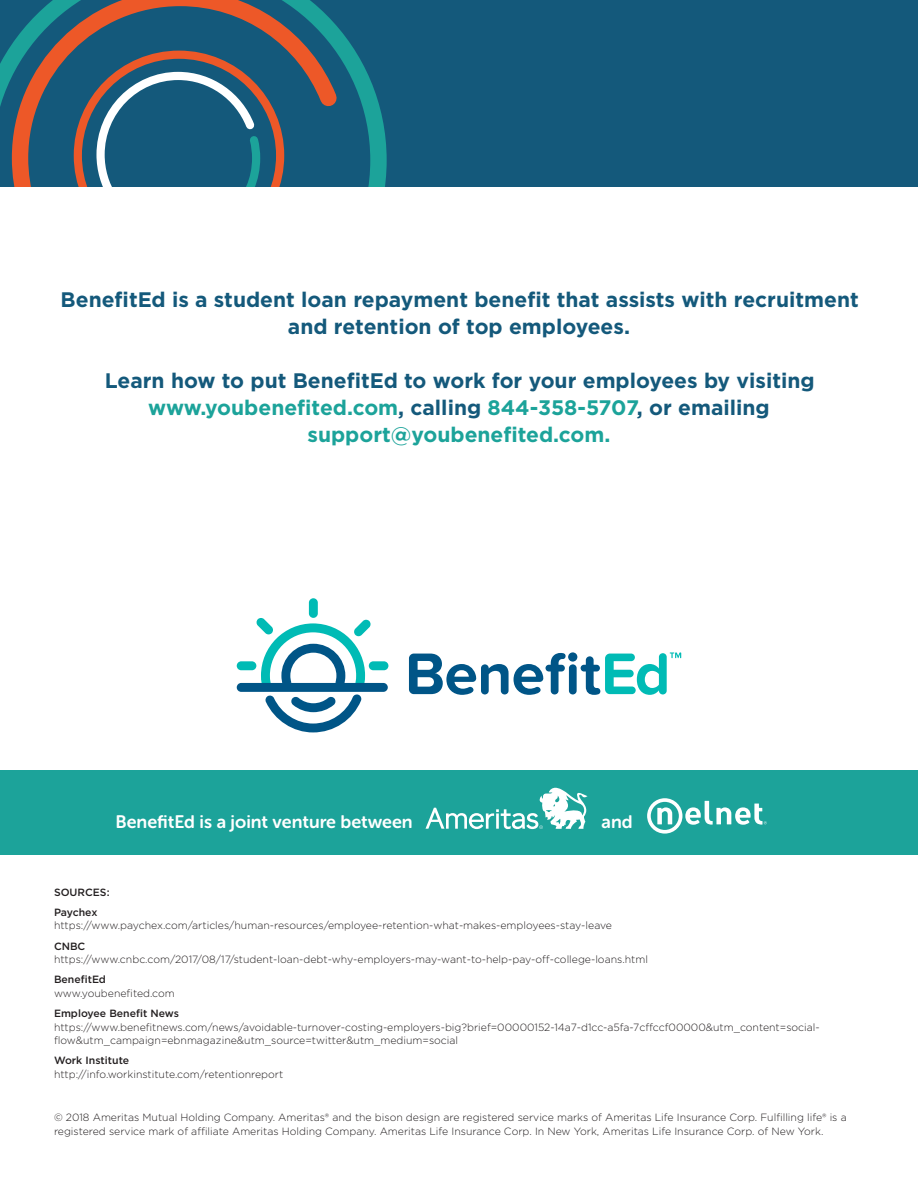
<style>
.page{position:relative;width:918px;height:1188px;background:#fff}
.page>*{position:absolute;margin:0;border:0;box-sizing:border-box;transform-origin:0 0}
.t1{font:700 21px/27px "Gotham";color:#14597b;text-align:center}
.t2{font:18px "Museo Sans Rounded 700";color:#fff}
.t3{font:300 10.5px/13.5px "Gotham";color:#231f20}
.t4{font:500 10.5px/20.2px "Gotham";color:#231f20}
.s1{color:#1ca39a}
</style>
<div class="page">
<div style="left:0;top:771px;width:918px;height:84px;background:#1ca39a"></div>
<svg style="left:409px;top:652px;width:272px;height:43px"></svg>
<div style="left:237px;top:683px;width:151px;height:9px;background:#005587;border-radius:4px"></div>
<div style="left:309px;top:598px;width:9px;height:20px;background:#00bbb5;border-radius:4px"></div>
<svg style="left:256px;top:618px;width:115px;height:114px"></svg>
<div style="left:237px;top:661px;width:19px;height:9px;background:#00bbb5;border-radius:4px"></div>
<div style="left:369px;top:661px;width:19px;height:9px;background:#00bbb5;border-radius:4px"></div>
<svg style="left:426px;top:788px;width:162px;height:41px"></svg>
<svg style="left:647px;top:798px;width:120px;height:36px"></svg>
<div style="left:0;top:0;width:918px;height:191px;background:#14597b"></div>
<svg style="left:0;top:43px;width:387px;height:144px"></svg>
<svg style="left:4px;top:0;width:346px;height:187px"></svg>
<svg style="left:264px;top:100px;width:92px;height:87px"></svg>
<svg style="left:92px;top:68px;width:172px;height:119px"></svg>
<div style="left:74px;top:51px;width:210px;height:209px;border:8px solid #ed5828;border-radius:50%"></div>
<div style="left:0;top:187px;width:918px;height:288px;background:#fff"></div>
<h1 class="t1" style="left:61px;top:286px;width:800px">BenefitEd is a student loan repayment benefit that assists with recruitment and retention of top employees.</h1>
<h1 class="t1" style="left:105px;top:367px;width:711px">Learn how to put BenefitEd to work for your employees by visiting <span class="s1">www.youbenefited.com</span>, calling <span class="s1">844-358-5707</span>, or emailing <span class="s1">support@youbenefited.com.</span></h1>
<h2 class="t2" style="left:116px;top:812px;width:299px">BenefitEd is a joint venture between</h2>
<h2 class="t2" style="left:602px;top:812px;width:33px">and</h2>
<p class="t4" style="left:54px;top:882px;width:57px">SOURCES:<br>Paychex</p>
<p class="t3" style="left:54px;top:919px;width:560px">https://www.paychex.com/articles/human-resources/employee-retention-what-makes-employees-stay-leave</p>
<p class="t4" style="left:54px;top:936px;width:33px">CNBC</p>
<p class="t3" style="left:54px;top:952px;width:596px">https://www.cnbc.com/2017/08/17/student-loan-debt-why-employers-may-want-to-help-pay-off-college-loans.html</p>
<p class="t4" style="left:54px;top:969px;width:54px">BenefitEd</p>
<p class="t3" style="left:54px;top:986px;width:122px">www.youbenefited.com</p>
<p class="t4" style="left:54px;top:1003px;width:127px">Employee Benefit News</p>
<p class="t3" style="left:54px;top:1020px;width:767px">https://www.benefitnews.com/news/avoidable-turnover-costing-employers-big?brief=00000152-14a7-d1cc-a5fa-7cffccf00000&amp;utm_content=social&shy;flow&amp;utm_campaign=ebnmagazine&amp;utm_source=twitter&amp;utm_medium=social</p>
<p class="t4" style="left:54px;top:1050px;width:77px">Work Institute</p>
<p class="t3" style="left:54px;top:1067px;width:231px">http://info.workinstitute.com/retentionreport</p>
<p class="t3" style="left:54px;top:1111px;width:794px">© 2018 Ameritas Mutual Holding Company. Ameritas® and the bison design are registered service marks of Ameritas Life Insurance Corp. Fulfilling life® is a registered service mark of affiliate Ameritas Holding Company. Ameritas Life Insurance Corp. In New York, Ameritas Life Insurance Corp. of New York.</p>
</div>
